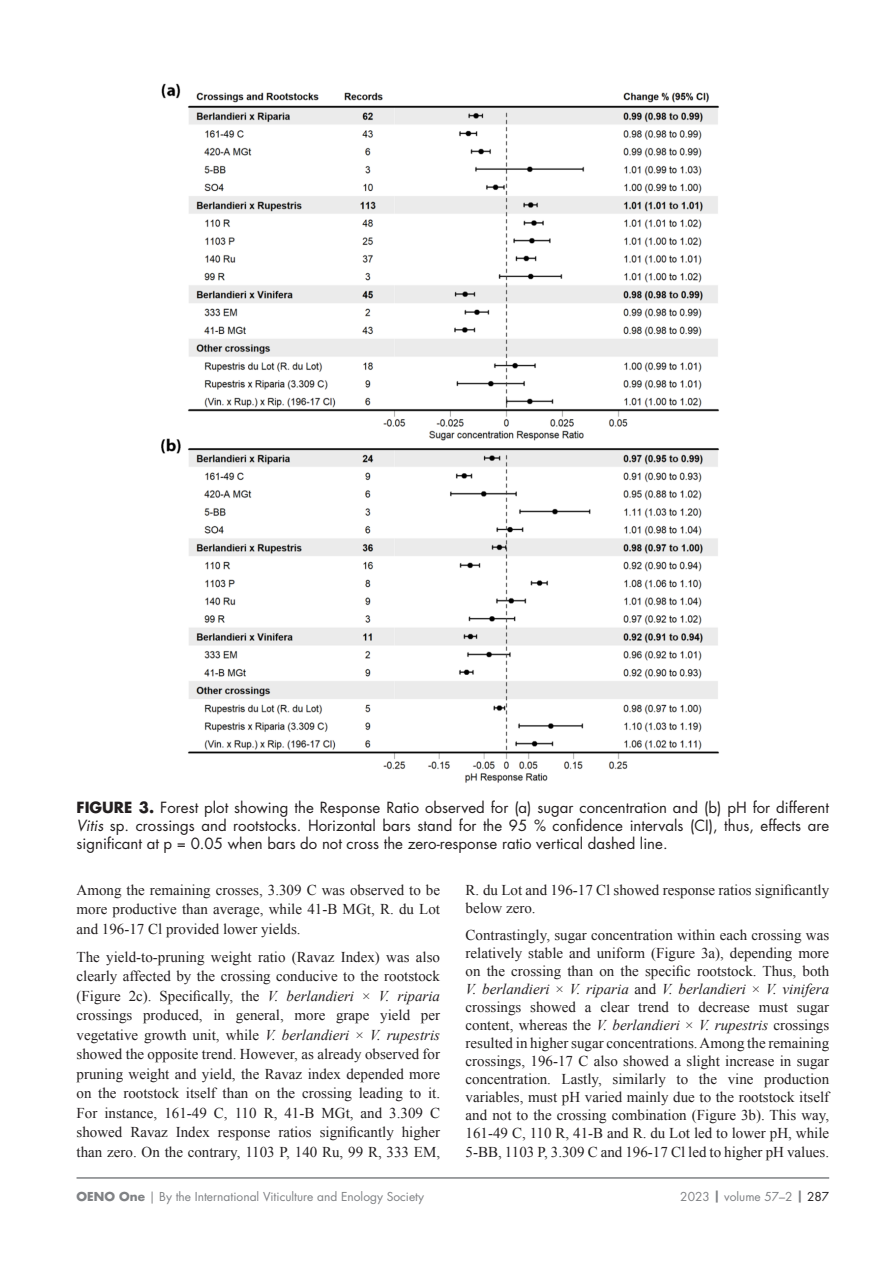
<style>
.page{position:relative;width:893px;height:1263px;background:#fff}
.page>*{position:absolute;margin:0;border:0;box-sizing:border-box;transform-origin:0 0}
.t1{font:15px/19.5px "Times New Roman";color:#231f20;text-align:justify}
.t2{font:15px/18px "Futura Std";color:#231f20;text-align:justify}
.t3{font:12px "Futura Std";color:#808285}
.s1{font-weight:700}
.s2{font-style:italic}
.s3{color:#231f20}
</style>
<div class="page">
<hr style="left:77px;top:1177px;width:752px;height:2px;background:#808285">
<img style="left:161px;top:83px;width:558px;height:700px">
<p class="t2" style="left:77px;top:798px;width:754px"><span class="s1">FIGURE 3.</span> Forest plot showing the Response Ratio observed for (a) sugar concentration and (b) pH for different <span class="s2">Vitis</span> sp. crossings and rootstocks. Horizontal bars stand for the 95 % confidence intervals (CI), thus, effects are significant at p = 0.05 when bars do not cross the zero-response ratio vertical dashed line.</p>
<p class="t1" style="left:77px;top:880px;width:365px">Among the remaining crosses, 3.309 C was observed to be more productive than average, while 41-B MGt, R. du Lot and 196-17 Cl provided lower yields.</p>
<p class="t1" style="left:77px;top:947px;width:365px">The yield-to-pruning weight ratio (Ravaz Index) was also clearly affected by the crossing conducive to the rootstock (Figure 2c). Specifically, the <span class="s2">V. berlandieri</span> × <span class="s2">V. riparia </span>crossings produced, in general, more grape yield per vegetative growth unit, while <span class="s2">V. berlandieri</span> × <span class="s2">V. rupestris </span>showed the opposite trend. However, as already observed for pruning weight and yield, the Ravaz index depended more on the rootstock itself than on the crossing leading to it.<br>For instance, 161-49 C, 110 R, 41-B MGt, and 3.309 C showed Ravaz Index response ratios significantly higher than zero. On the contrary, 1103 P, 140 Ru, 99 R, 333 EM,</p>
<p class="t1" style="left:466px;top:881px;width:365px;line-height:18.1px">R. du Lot and 196-17 Cl showed response ratios significantly below zero.</p>
<p class="t1" style="left:466px;top:925px;width:365px;line-height:18px">Contrastingly, sugar concentration within each crossing was relatively stable and uniform (Figure 3a), depending more on the crossing than on the specific rootstock. Thus, both <span class="s2">V. berlandieri</span> × <span class="s2">V. riparia</span> and <span class="s2">V. berlandieri</span> × <span class="s2">V. vinifera </span>crossings showed a clear trend to decrease must sugar content, whereas the <span class="s2">V. berlandieri</span> × <span class="s2">V. rupestris</span> crossings resulted in higher sugar concentrations. Among the remaining crossings, 196-17 C also showed a slight increase in sugar concentration. Lastly, similarly to the vine production variables, must pH varied mainly due to the rootstock itself and not to the crossing combination (Figure 3b). This way, 161-49 C, 110 R, 41-B and R. du Lot led to lower pH, while 5‑BB, 1103 P, 3.309 C and 196-17 Cl led to higher pH values.</p>
<p class="t3" style="left:77px;top:1188px;width:349px"><span class="s1">OENO One</span> | By the International Viticulture and Enology Society</p>
<p class="t3" style="left:680px;top:1188px;width:150px">2023 <span class="s1">|</span> volume 57–2 <span class="s1">|</span> <span class="s3">287</span></p>
</div>
